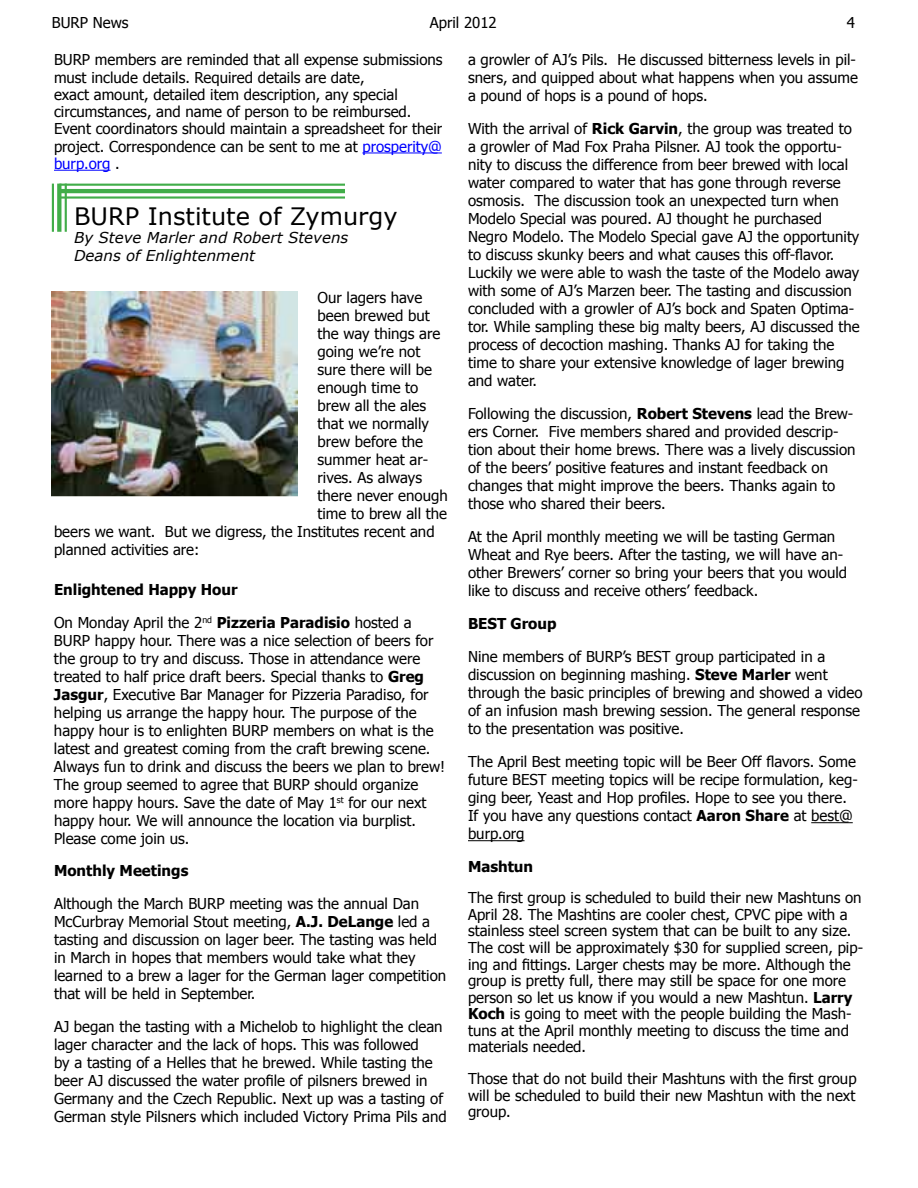
<style>
.page{position:relative;width:918px;height:1188px;background:#fff}
.page>*{position:absolute;margin:0;border:0;box-sizing:border-box;transform-origin:0 0}
.t1{font:24px "Verdana";color:#000}
.t2{font:15px/18px "Tahoma";color:#000}
.t3{font:700 15px "Tahoma";color:#000}
.t4{font:italic 15px/18px "Verdana";color:#000}
.s1{color:#00f}
.s2{font-weight:700}
</style>
<div class="page">
<hr style="left:65px;top:184px;width:2px;height:48px;background:#41ad49">
<svg style="left:57px;top:184px;width:4px;height:48px"></svg>
<hr style="left:52px;top:184px;width:2px;height:48px;background:#41ad49">
<hr style="left:59px;top:184px;width:286px;height:2px;background:#41ad49">
<hr style="left:59px;top:189px;width:286px;height:4px;background:#41ad49">
<hr style="left:59px;top:196px;width:286px;height:3px;background:#41ad49">
<img style="left:52px;top:292px;width:246px;height:205px">
<hr style="left:362px;top:152px;width:80px;height:1px;background:#00f">
<hr style="left:54px;top:170px;width:57px;height:1px;background:#00f">
<hr style="left:811px;top:822px;width:42px;height:1px;background:#000">
<hr style="left:468px;top:840px;width:57px;height:1px;background:#000">
<p class="t2" style="left:52px;top:13px;width:78px">BURP News</p>
<p class="t2" style="left:430px;top:13px;width:69px">April 2012</p>
<p class="t2" style="left:847px;top:13px;width:10px">4</p>
<p class="t2" style="left:54px;top:51px;width:390px;line-height:17.2px">BURP members are reminded that all expense submissions must include details. Required details are date,<br>exact amount, detailed item description, any special circumstances, and name of person to be reimbursed.<br>Event coordinators should maintain a spreadsheet for their project. Correspondence can be sent to me at <span class="s1">prosperity@ burp.org</span> .</p>
<h1 class="t1" style="left:74px;top:200px;width:325px">BURP Institute of Zymurgy</h1>
<p class="t4" style="left:74px;top:228px;width:276px">By Steve Marler and Robert Stevens<br>Deans of Enlightenment</p>
<p class="t2" style="left:318px;top:288px;width:106px">Our lagers have</p>
<p class="t2" style="left:318px;top:306px;width:114px">been brewed but</p>
<p class="t2" style="left:318px;top:324px;width:124px">the way things are</p>
<p class="t2" style="left:318px;top:342px;width:104px">going we’re not</p>
<p class="t2" style="left:318px;top:360px;width:116px">sure there will be</p>
<p class="t2" style="left:318px;top:378px;width:102px">enough time to</p>
<p class="t2" style="left:318px;top:396px;width:110px">brew all the ales</p>
<p class="t2" style="left:318px;top:414px;width:113px">that we normally</p>
<p class="t2" style="left:318px;top:432px;width:107px">brew before the</p>
<p class="t2" style="left:318px;top:450px;width:112px">summer heat ar-</p>
<p class="t2" style="left:318px;top:468px;width:106px">rives. As always</p>
<p class="t2" style="left:318px;top:486px;width:132px">there never enough</p>
<p class="t2" style="left:318px;top:504px;width:131px">time to brew all the</p>
<p class="t2" style="left:54px;top:522px;width:382px">beers we want. But we digress, the Institutes recent and</p>
<p class="t2" style="left:54px;top:540px;width:147px">planned activities are:</p>
<p class="t3" style="left:54px;top:579px;width:185px">Enlightened Happy Hour</p>
<p class="t2" style="left:54px;top:613px;width:393px">On Monday April the 2<sup>nd</sup> <span class="s2">Pizzeria Paradisio</span> hosted a BURP happy hour. There was a nice selection of beers for the group to try and discuss. Those in attendance were treated to half price draft beers. Special thanks to <span class="s2">Greg Jasgur</span>, Executive Bar Manager for Pizzeria Paradiso, for helping us arrange the happy hour. The purpose of the happy hour is to enlighten BURP members on what is the latest and greatest coming from the craft brewing scene.<br>Always fun to drink and discuss the beers we plan to brew!<br>The group seemed to agree that BURP should organize more happy hours. Save the date of May 1<sup>st</sup> for our next happy hour. We will announce the location via burplist.<br>Please come join us.</p>
<p class="t3" style="left:54px;top:860px;width:136px">Monthly Meetings</p>
<p class="t2" style="left:54px;top:894px;width:394px">Although the March BURP meeting was the annual Dan McCurbray Memorial Stout meeting, <span class="s2">A.J. DeLange</span> led a tasting and discussion on lager beer. The tasting was held in March in hopes that members would take what they learned to a brew a lager for the German lager competition that will be held in September.</p>
<p class="t2" style="left:54px;top:1017px;width:394px">AJ began the tasting with a Michelob to highlight the clean lager character and the lack of hops. This was followed<br>by a tasting of a Helles that he brewed. While tasting the beer AJ discussed the water profile of pilsners brewed in Germany and the Czech Republic. Next up was a tasting of German style Pilsners which included Victory Prima Pils and</p>
<p class="t2" style="left:468px;top:50px;width:392px">a growler of AJ’s Pils. He discussed bitterness levels in pil&shy;sners, and quipped about what happens when you assume a pound of hops is a pound of hops.</p>
<p class="t2" style="left:468px;top:119px;width:393px">With the arrival of <span class="s2">Rick Garvin</span>, the group was treated to a growler of Mad Fox Praha Pilsner. AJ took the opportu&shy;nity to discuss the difference from beer brewed with local water compared to water that has gone through reverse osmosis. The discussion took an unexpected turn when Modelo Special was poured. AJ thought he purchased Negro Modelo. The Modelo Special gave AJ the opportunity to discuss skunky beers and what causes this off-flavor.<br>Luckily we were able to wash the taste of the Modelo away with some of AJ’s Marzen beer. The tasting and discussion concluded with a growler of AJ’s bock and Spaten Optima&shy;tor. While sampling these big malty beers, AJ discussed the process of decoction mashing. Thanks AJ for taking the time to share your extensive knowledge of lager brewing and water.</p>
<p class="t2" style="left:468px;top:404px;width:389px">Following the discussion, <span class="s2">Robert Stevens</span> lead the Brew&shy;ers Corner. Five members shared and provided descrip&shy;tion about their home brews. There was a lively discussion of the beers’ positive features and instant feedback on changes that might improve the beers. Thanks again to those who shared their beers.</p>
<p class="t2" style="left:468px;top:527px;width:381px">At the April monthly meeting we will be tasting German Wheat and Rye beers. After the tasting, we will have an&shy;other Brewers’ corner so bring your beers that you would like to discuss and receive others’ feedback.</p>
<p class="t3" style="left:468px;top:613px;width:90px">BEST Group</p>
<p class="t2" style="left:468px;top:647px;width:396px">Nine members of BURP’s BEST group participated in a discussion on beginning mashing. <span class="s2">Steve Marler</span> went through the basic principles of brewing and showed a video of an infusion mash brewing session. The general response to the presentation was positive.</p>
<p class="t2" style="left:468px;top:752px;width:391px">The April Best meeting topic will be Beer Off flavors. Some future BEST meeting topics will be recipe formulation, keg&shy;ging beer, Yeast and Hop profiles. Hope to see you there.<br>If you have any questions contact <span class="s2">Aaron Share</span> at best@ burp.org</p>
<p class="t3" style="left:468px;top:856px;width:67px">Mashtun</p>
<p class="t2" style="left:468px;top:889px;width:397px;line-height:16.6px">The first group is scheduled to build their new Mashtuns on April 28. The Mashtins are cooler chest, CPVC pipe with a stainless steel screen system that can be built to any size.<br>The cost will be approximately $30 for supplied screen, pip&shy;ing and fittings. Larger chests may be more. Although the group is pretty full, there may still be space for one more person so let us know if you would a new Mashtun. <span class="s2">Larry Koch</span> is going to meet with the people building the Mash&shy;tuns at the April monthly meeting to discuss the time and materials needed.</p>
<p class="t2" style="left:468px;top:1070px;width:390px;line-height:16.6px;text-align:justify">Those that do not build their Mashtuns with the first group will be scheduled to build their new Mashtun with the next group.</p>
</div>
